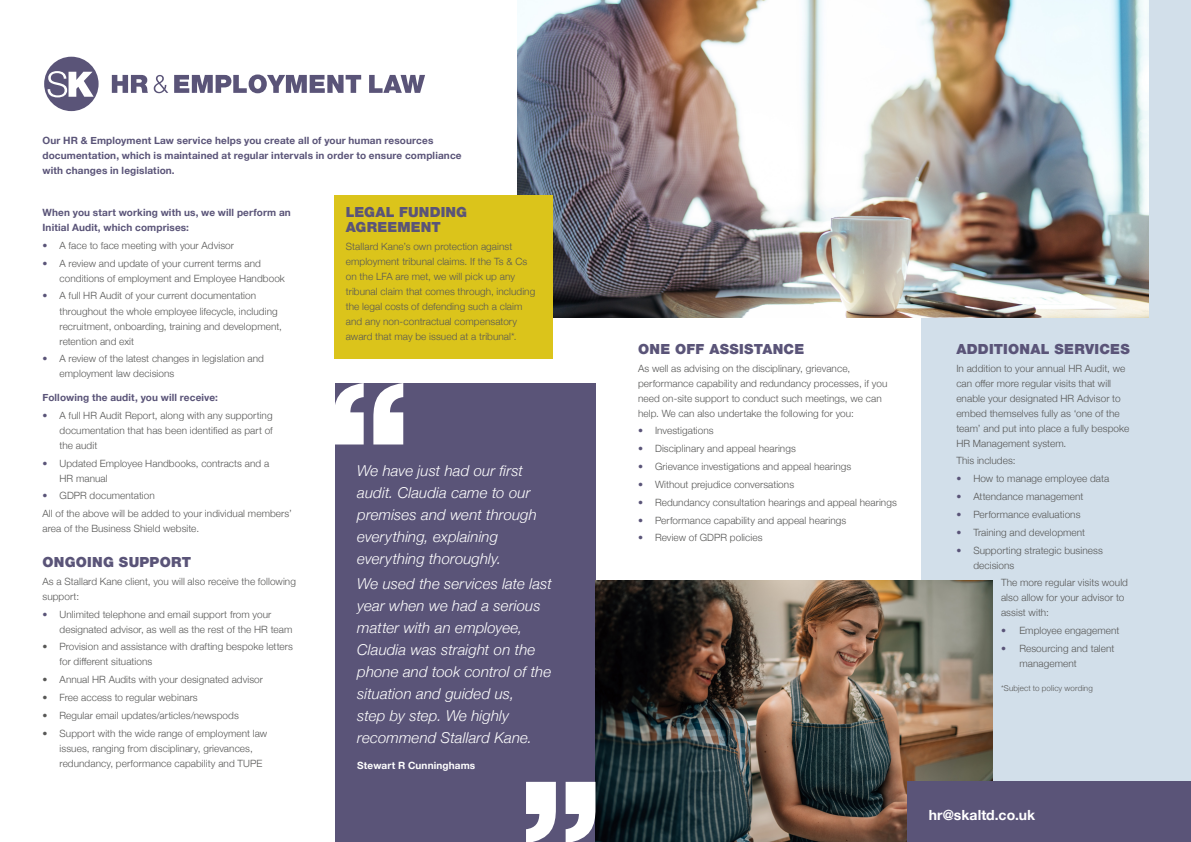
<style>
.page{position:relative;width:1191px;height:842px;background:#fff}
.page>*{position:absolute;margin:0;border:0;box-sizing:border-box;transform-origin:0 0}
.t1{font:italic 300 15px/22px "Helvetica Neue";letter-spacing:.005em;color:#fff}
.t2{font:900 14px/15px "Helvetica Neue LT Std";letter-spacing:.015em;color:#5a5478}
.t3{font:700 14px "Helvetica Neue";letter-spacing:.005em;color:#fff}
.t4{font:300 10px/15px "Helvetica Neue";letter-spacing:.005em;color:#575756}
.t5{font:700 10px/15px "Helvetica Neue";letter-spacing:.015em;color:#5a5478}
.t6{font:700 10px "Helvetica Neue";letter-spacing:.015em;color:#fff}
.t7{font:300 8px "Helvetica Neue";letter-spacing:.015em;color:#575756}
.s1{color:#5a5478}
</style>
<div class="page">
<div style="left:921px;top:0;width:270px;height:793px;background:#d2dfea"></div>
<div style="left:334px;top:384px;width:261px;height:458px;background:#5a5478"></div>
<img style="left:517px;top:0;width:631px;height:317px">
<img style="left:595px;top:580px;width:397px;height:262px">
<svg style="left:526px;top:782px;width:69px;height:60px"></svg>
<svg style="left:334px;top:383px;width:69px;height:61px"></svg>
<div style="left:44px;top:57px;width:55px;height:54px;background:#5a5478;border-radius:50%"></div>
<svg style="left:48px;top:71px;width:46px;height:26px"></svg>
<svg style="left:112px;top:74px;width:313px;height:19px"></svg>
<div style="left:334px;top:196px;width:219px;height:163px;background:#dbc41b"></div>
<div style="left:907px;top:782px;width:284px;height:60px;background:#5a5478"></div>
<p class="t5" style="left:43px;top:133px;width:420px">Our HR &amp; Employment Law service helps you create all of your human resources documentation, which is maintained at regular intervals in order to ensure compliance with changes in legislation.</p>
<h2 class="t2" style="left:346px;top:204px;width:123px">LEGAL FUNDING<br>AGREEMENT</h2>
<p class="t4" style="left:346px;top:238px;width:191px">Stallard Kane’s own protection against employment tribunal claims. If the Ts &amp; Cs on the LFA are met, we will pick up any tribunal claim that comes through, including the legal costs of defending such a claim and any non-contractual compensatory award that may be issued at a tribunal*.</p>
<p class="t5" style="left:43px;top:205px;width:250px">When you start working with us, we will perform an<br>Initial Audit, which comprises:</p>
<p class="t4" style="left:43px;top:237px;width:193px"><span class="s1">•</span> A face to face meeting with your Advisor</p>
<p class="t4" style="left:60px;top:255px;width:227px;text-indent:-17px"><span class="s1">•</span> A review and update of your current terms and conditions of employment and Employee Handbook</p>
<p class="t4" style="left:60px;top:288px;width:224px;text-indent:-17px"><span class="s1">•</span> A full HR Audit of your current documentation throughout the whole employee lifecycle, including recruitment, onboarding, training and development, retention and exit</p>
<p class="t4" style="left:60px;top:351px;width:206px;text-indent:-17px"><span class="s1">•</span> A review of the latest changes in legislation and employment law decisions</p>
<p class="t5" style="left:43px;top:390px;width:177px">Following the audit, you will receive:</p>
<p class="t4" style="left:60px;top:407px;width:215px;text-align:justify;text-indent:-17px"><span class="s1">•</span> A full HR Audit Report, along with any supporting documentation that has been identified as part of the audit</p>
<p class="t4" style="left:60px;top:455px;width:211px;text-indent:-17px"><span class="s1">•</span> Updated Employee Handbooks, contracts and a<br>HR manual</p>
<p class="t4" style="left:43px;top:486px;width:251px;line-height:17.8px"><span class="s1">•</span> GDPR documentation<br>All of the above will be added to your individual members’</p>
<p class="t4" style="left:43px;top:520px;width:158px">area of the Business Shield website.</p>
<h2 class="t2" style="left:43px;top:554px;width:150px">ONGOING SUPPORT</h2>
<p class="t4" style="left:43px;top:573px;width:255px">As a Stallard Kane client, you will also receive the following support:</p>
<p class="t4" style="left:60px;top:606px;width:234px;text-indent:-17px"><span class="s1">•</span> Unlimited telephone and email support from your designated advisor, as well as the rest of the HR team</p>
<p class="t4" style="left:60px;top:639px;width:235px;text-indent:-17px">• Provision and assistance with drafting bespoke letters for different situations</p>
<p class="t4" style="left:43px;top:671px;width:222px">• Annual HR Audits with your designated advisor</p>
<p class="t4" style="left:43px;top:689px;width:157px">• Free access to regular webinars</p>
<p class="t4" style="left:43px;top:707px;width:198px">• Regular email updates/articles/newspods</p>
<p class="t4" style="left:60px;top:725px;width:209px;text-indent:-17px">• Support with the wide range of employment law issues, ranging from disciplinary, grievances, redundancy, performance capability and TUPE</p>
<h1 class="t1" style="left:357px;top:458px;width:181px">We have just had our first audit. Claudia came to our premises and went through everything, explaining everything thoroughly.</h1>
<h1 class="t1" style="left:357px;top:571px;width:196px">We used the services late last year when we had a serious matter with an employee,<br>Claudia was straight on the phone and took control of the situation and guided us,<br>step by step. We highly recommend Stallard Kane.</h1>
<p class="t6" style="left:357px;top:757px;width:119px">Stewart R Cunninghams</p>
<h2 class="t2" style="left:638px;top:341px;width:168px">ONE OFF ASSISTANCE</h2>
<p class="t4" style="left:638px;top:360px;width:251px">As well as advising on the disciplinary, grievance, performance capability and redundancy processes, if you need on-site support to conduct such meetings, we can help. We can also undertake the following for you:</p>
<p class="t4" style="left:638px;top:423px;width:77px"><span class="s1">•</span> Investigations</p>
<p class="t4" style="left:638px;top:440px;width:159px"><span class="s1">•</span> Disciplinary and appeal hearings</p>
<p class="t4" style="left:638px;top:458px;width:215px"><span class="s1">•</span> Grievance investigations and appeal hearings</p>
<p class="t4" style="left:638px;top:476px;width:158px"><span class="s1">•</span> Without prejudice conversations</p>
<p class="t4" style="left:638px;top:494px;width:260px"><span class="s1">•</span> Redundancy consultation hearings and appeal hearings</p>
<p class="t4" style="left:638px;top:512px;width:210px"><span class="s1">•</span> Performance capability and appeal hearings</p>
<p class="t4" style="left:638px;top:530px;width:126px"><span class="s1">•</span> Review of GDPR policies</p>
<h2 class="t2" style="left:956px;top:341px;width:175px">ADDITIONAL SERVICES</h2>
<p class="t4" style="left:956px;top:360px;width:174px">In addition to your annual HR Audit, we can offer more regular visits that will enable your designated HR Advisor to embed themselves fully as ‘one of the team’ and put into place a fully bespoke HR Management system.</p>
<p class="t4" style="left:956px;top:453px;width:61px">This includes:</p>
<p class="t4" style="left:956px;top:470px;width:154px"><span class="s1">•</span> How to manage employee data</p>
<p class="t4" style="left:956px;top:488px;width:129px"><span class="s1">•</span> Attendance management</p>
<p class="t4" style="left:956px;top:506px;width:126px"><span class="s1">•</span> Performance evaluations</p>
<p class="t4" style="left:956px;top:524px;width:130px"><span class="s1">•</span> Training and development</p>
<p class="t4" style="left:973px;top:542px;width:131px;text-indent:-17px"><span class="s1">•</span> Supporting strategic business decisions</p>
<p class="t4" style="left:1001px;top:575px;width:128px">The more regular visits would also allow for your advisor to assist with:</p>
<p class="t4" style="left:1001px;top:622px;width:120px"><span class="s1">•</span> Employee engagement</p>
<p class="t4" style="left:1019px;top:640px;width:97px;text-indent:-18px"><span class="s1">•</span> Resourcing and talent management</p>
<p class="t7" style="left:1001px;top:681px;width:93px">*Subject to policy wording</p>
<h2 class="t3" style="left:928px;top:804px;width:108px">hr@skaltd.co.uk</h2>
</div>
